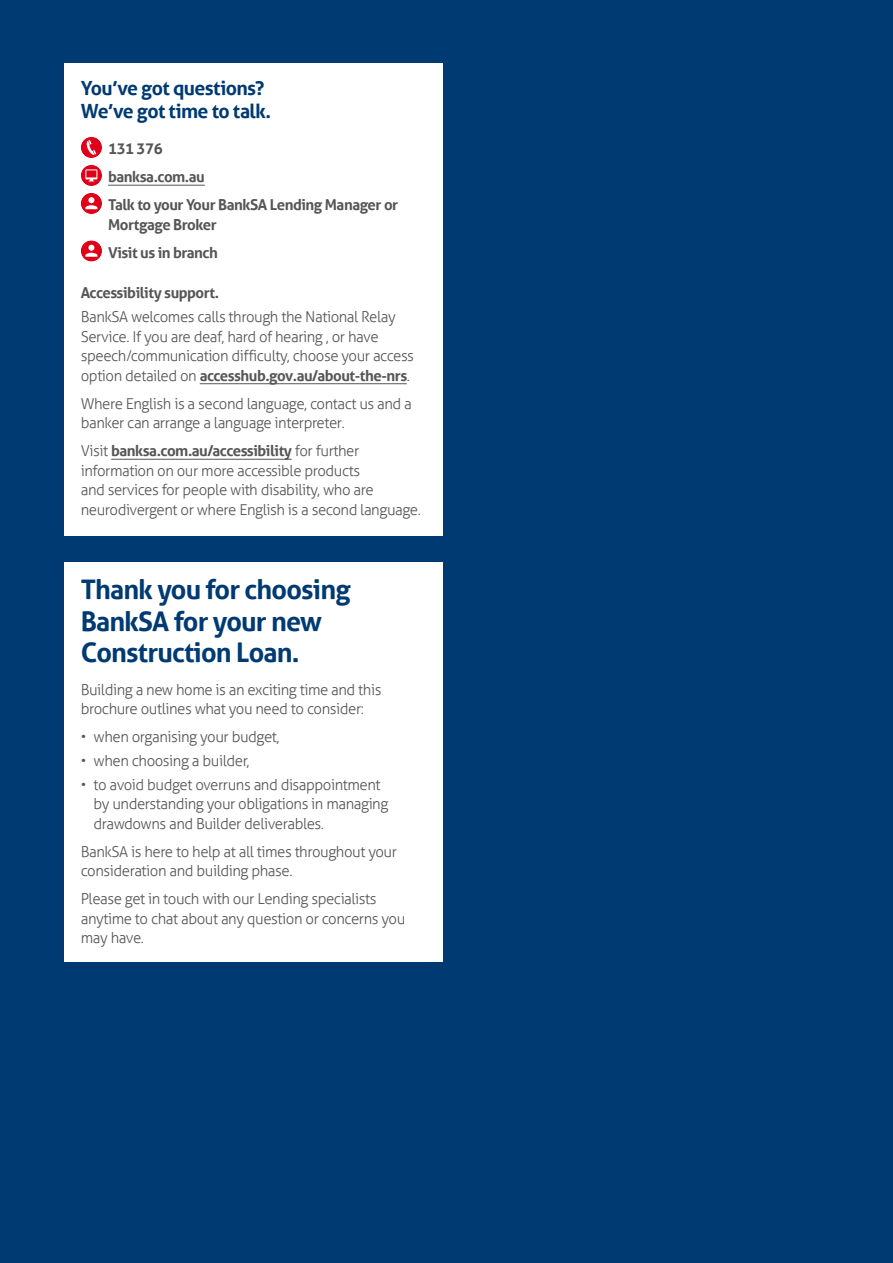
<style>
.page{position:relative;width:893px;height:1263px;background:#003a72}
.page>*{position:absolute;margin:0;border:0;box-sizing:border-box;transform-origin:0 0}
.TH1_Non_TOC{font:700 27px/31.5px "Aller";letter-spacing:-.03em;color:#003a72}
.You_ve_got_questions{font:700 19.5px/22.5px "Aller";letter-spacing:-.03em;color:#003a72}
.Body{font:300 15px/19.5px "Aller";letter-spacing:-.03em;color:#565656}
.CTA_with_icon{font:700 15px/19.5px "Aller";letter-spacing:-.03em;color:#565656}
.Acc_Support{font:700 15px "Aller";letter-spacing:-.03em;color:#565656}
.s1{font-weight:700}
</style>
<div class="page">
<div style="left:64px;top:64px;width:378px;height:472px;background:#fff"></div>
<hr style="left:108px;top:185px;width:97px;height:1px;background:#565656">
<hr style="left:200px;top:383px;width:207px;height:1px;background:#565656">
<hr style="left:111px;top:459px;width:181px;height:1px;background:#565656">
<div style="left:81px;top:137px;width:21px;height:21px;background:#e0001a;border-radius:50%"></div>
<svg style="left:86px;top:140px;width:10px;height:15px"></svg>
<svg style="left:81px;top:165px;width:21px;height:21px"></svg>
<svg style="left:85px;top:169px;width:12px;height:12px"></svg>
<div style="left:81px;top:193px;width:21px;height:21px;background:#e0001a;border-radius:50%"></div>
<svg style="left:85px;top:197px;width:12px;height:12px"></svg>
<svg style="left:81px;top:240px;width:21px;height:22px"></svg>
<svg style="left:85px;top:245px;width:12px;height:12px"></svg>
<div style="left:64px;top:562px;width:378px;height:400px;background:#fff"></div>
<p class="You_ve_got_questions" style="left:81px;top:77px;width:192px">You’ve got questions?<br>We’ve got time to talk.</p>
<p class="CTA_with_icon" style="left:108px;top:139px;width:56px">131 376</p>
<p class="CTA_with_icon" style="left:108px;top:167px;width:98px">banksa.com.au</p>
<p class="CTA_with_icon" style="left:108px;top:195px;width:292px">Talk to your Your BankSA Lending Manager or<br>Mortgage Broker</p>
<p class="CTA_with_icon" style="left:108px;top:243px;width:111px">Visit us in branch</p>
<p class="Acc_Support" style="left:81px;top:284px;width:140px">Accessibility support.</p>
<p class="Body" style="left:81px;top:307px;width:334px">BankSA welcomes calls through the National Relay Service. If you are deaf, hard of hearing , or have speech/communication difficulty, choose your access option detailed on <span class="s1">accesshub.gov.au/about-the-nrs</span>.</p>
<p class="Body" style="left:81px;top:394px;width:333px">Where English is a second language, contact us and a banker can arrange a language interpreter.</p>
<p class="Body" style="left:81px;top:441px;width:341px">Visit <span class="s1">banksa.com.au/accessibility</span> for further information on our more accessible products<br>and services for people with disability, who are neurodivergent or where English is a second language.</p>
<h2 class="TH1_Non_TOC" style="left:81px;top:574px;width:271px">Thank you for choosing<br>BankSA for your new<br>Construction Loan.</h2>
<p class="Body" style="left:81px;top:679px;width:302px">Building a new home is an exciting time and this brochure outlines what you need to consider:</p>
<p class="Body" style="left:81px;top:727px;width:200px">• when organising your budget,</p>
<p class="Body" style="left:81px;top:751px;width:170px">• when choosing a builder,</p>
<p class="Body" style="left:94px;top:774px;width:296px;text-indent:-13px">• to avoid budget overruns and disappointment by understanding your obligations in managing drawdowns and Builder deliverables.</p>
<p class="Body" style="left:81px;top:841px;width:318px">BankSA is here to help at all times throughout your consideration and building phase.</p>
<p class="Body" style="left:81px;top:889px;width:326px">Please get in touch with our Lending specialists anytime to chat about any question or concerns you may have.</p>
</div>
